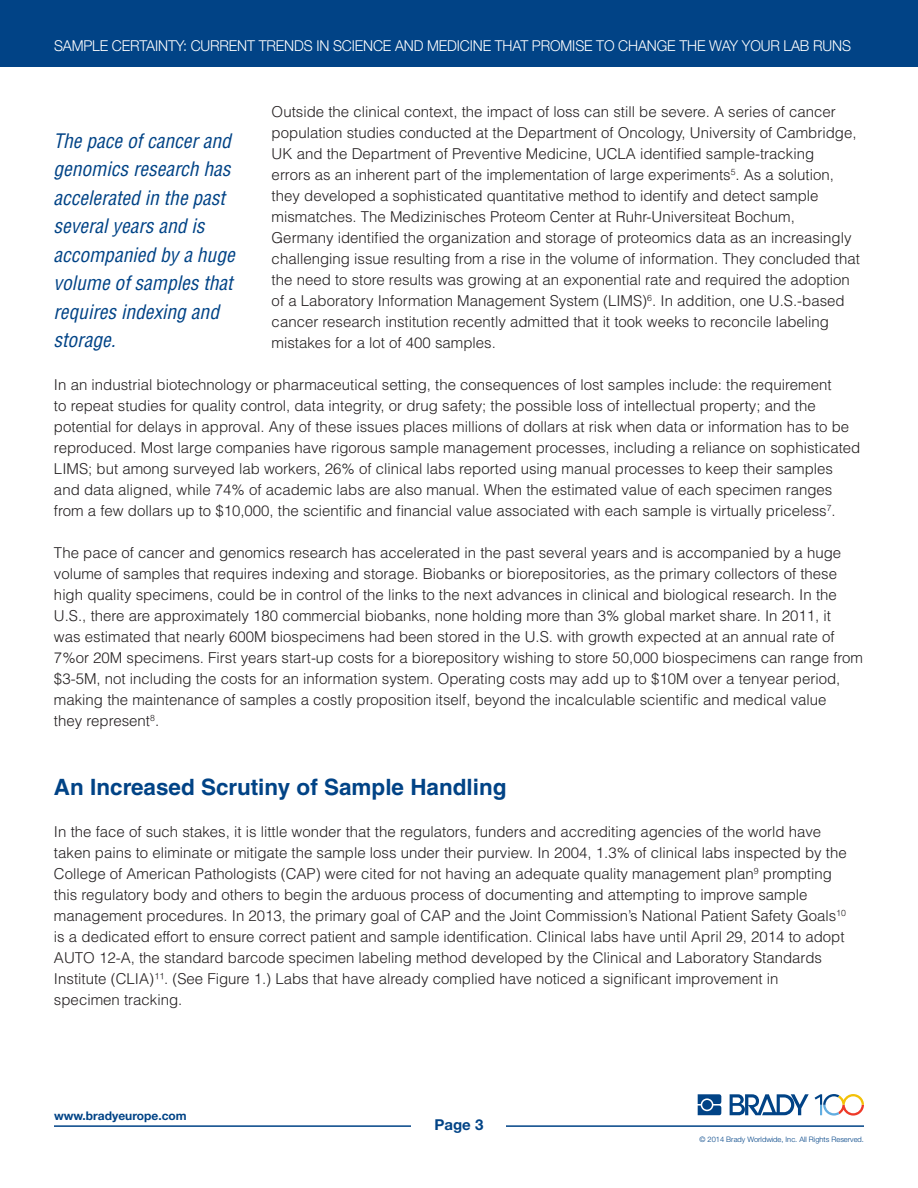
<style>
.page{position:relative;width:918px;height:1188px;background:#fff}
.page>*{position:absolute;margin:0;border:0;box-sizing:border-box;transform-origin:0 0}
.t1{font:700 22.5px "Helvetica LT Std";color:#014386}
.t2{font:italic condensed 19.5px/28.5px "Helvetica LT Std";color:#014386}
.t3{font:300 15px/21px "Helvetica LT Std";color:#231f20}
.t4{font:300 15px "Helvetica Neue LT Pro";letter-spacing:-.01em;color:#fff;scale:.95 1}
.t5{font:700 15px "Helvetica Neue LT Pro";color:#014386}
.t6{font:700 12px "Helvetica Neue LT Pro";color:#014386}
.t7{font:300 7.5px "Helvetica Neue LT Pro";color:#014386}
</style>
<div class="page">
<hr style="left:54px;top:1125px;width:810px;height:2px;background:#014386">
<div style="left:412px;top:1115px;width:94px;height:20px;background:#fff"></div>
<div style="left:0;top:0;width:918px;height:67px;background:#014386"></div>
<svg style="left:730px;top:1094px;width:79px;height:21px"></svg>
<svg style="left:698px;top:1094px;width:23px;height:21px"></svg>
<svg style="left:815px;top:1094px;width:49px;height:22px"></svg>
<p class="t4" style="left:54px;top:40px;width:840px">SAMPLE CERTAINTY: CURRENT TRENDS IN SCIENCE AND MEDICINE THAT PROMISE TO CHANGE THE WAY YOUR LAB RUNS</p>
<p class="t3" style="left:272px;top:102px;width:590px">Outside the clinical context, the impact of loss can still be severe. A series of cancer population studies conducted at the Department of Oncology, University of Cambridge, UK and the Department of Preventive Medicine, UCLA identified sample-tracking<br>errors as an inherent part of the implementation of large experiments<sup>5</sup>. As a solution, they developed a sophisticated quantitative method to identify and detect sample mismatches. The Medizinisches Proteom Center at Ruhr-Universiteat Bochum, Germany identified the organization and storage of proteomics data as an increasingly challenging issue resulting from a rise in the volume of information. They concluded that the need to store results was growing at an exponential rate and required the adoption of a Laboratory Information Management System (LIMS)<sup>6</sup>. In addition, one U.S.-based cancer research institution recently admitted that it took weeks to reconcile labeling mistakes for a lot of 400 samples.</p>
<p class="t3" style="left:54px;top:375px;width:808px">In an industrial biotechnology or pharmaceutical setting, the consequences of lost samples include: the requirement<br>to repeat studies for quality control, data integrity, or drug safety; the possible loss of intellectual property; and the potential for delays in approval. Any of these issues places millions of dollars at risk when data or information has to be reproduced. Most large companies have rigorous sample management processes, including a reliance on sophisticated LIMS; but among surveyed lab workers, 26% of clinical labs reported using manual processes to keep their samples and data aligned, while 74% of academic labs are also manual. When the estimated value of each specimen ranges from a few dollars up to $10,000, the scientific and financial value associated with each sample is virtually priceless<sup>7</sup>.</p>
<p class="t3" style="left:54px;top:543px;width:811px">The pace of cancer and genomics research has accelerated in the past several years and is accompanied by a huge volume of samples that requires indexing and storage. Biobanks or biorepositories, as the primary collectors of these high quality specimens, could be in control of the links to the next advances in clinical and biological research. In the U.S., there are approximately 180 commercial biobanks, none holding more than 3% global market share. In 2011, it<br>was estimated that nearly 600M biospecimens had been stored in the U.S. with growth expected at an annual rate of 7%or 20M specimens. First years start-up costs for a biorepository wishing to store 50,000 biospecimens can range from $3-5M, not including the costs for an information system. Operating costs may add up to $10M over a tenyear period, making the maintenance of samples a costly proposition itself, beyond the incalculable scientific and medical value<br>they represent<sup>8</sup>.</p>
<h2 class="t2" style="left:53px;top:128px;width:183px">The pace of cancer and genomics research has accelerated in the past several years and is accompanied by a huge volume of samples that requires indexing and storage.</h2>
<h1 class="t1" style="left:54px;top:779px;width:454px">An Increased Scrutiny of Sample Handling</h1>
<p class="t3" style="left:54px;top:822px;width:794px">In the face of such stakes, it is little wonder that the regulators, funders and accrediting agencies of the world have taken pains to eliminate or mitigate the sample loss under their purview. In 2004, 1.3% of clinical labs inspected by the College of American Pathologists (CAP) were cited for not having an adequate quality management plan<sup>9</sup> prompting this regulatory body and others to begin the arduous process of documenting and attempting to improve sample management procedures. In 2013, the primary goal of CAP and the Joint Commission’s National Patient Safety Goals<sup>10 </sup>is a dedicated effort to ensure correct patient and sample identification. Clinical labs have until April 29, 2014 to adopt AUTO 12-A, the standard barcode specimen labeling method developed by the Clinical and Laboratory Standards Institute (CLIA)¹¹. (See Figure 1.) Labs that have already complied have noticed a significant improvement in specimen tracking.</p>
<p class="t6" style="left:54px;top:1112px;width:134px">www.bradyeurope.com</p>
<p class="t5" style="left:435px;top:1120px;width:50px">Page 3</p>
<p class="t7" style="left:699px;top:1137px;width:166px">© 2014 Brady Worldwide, Inc. All Rights Reserved.</p>
</div>
